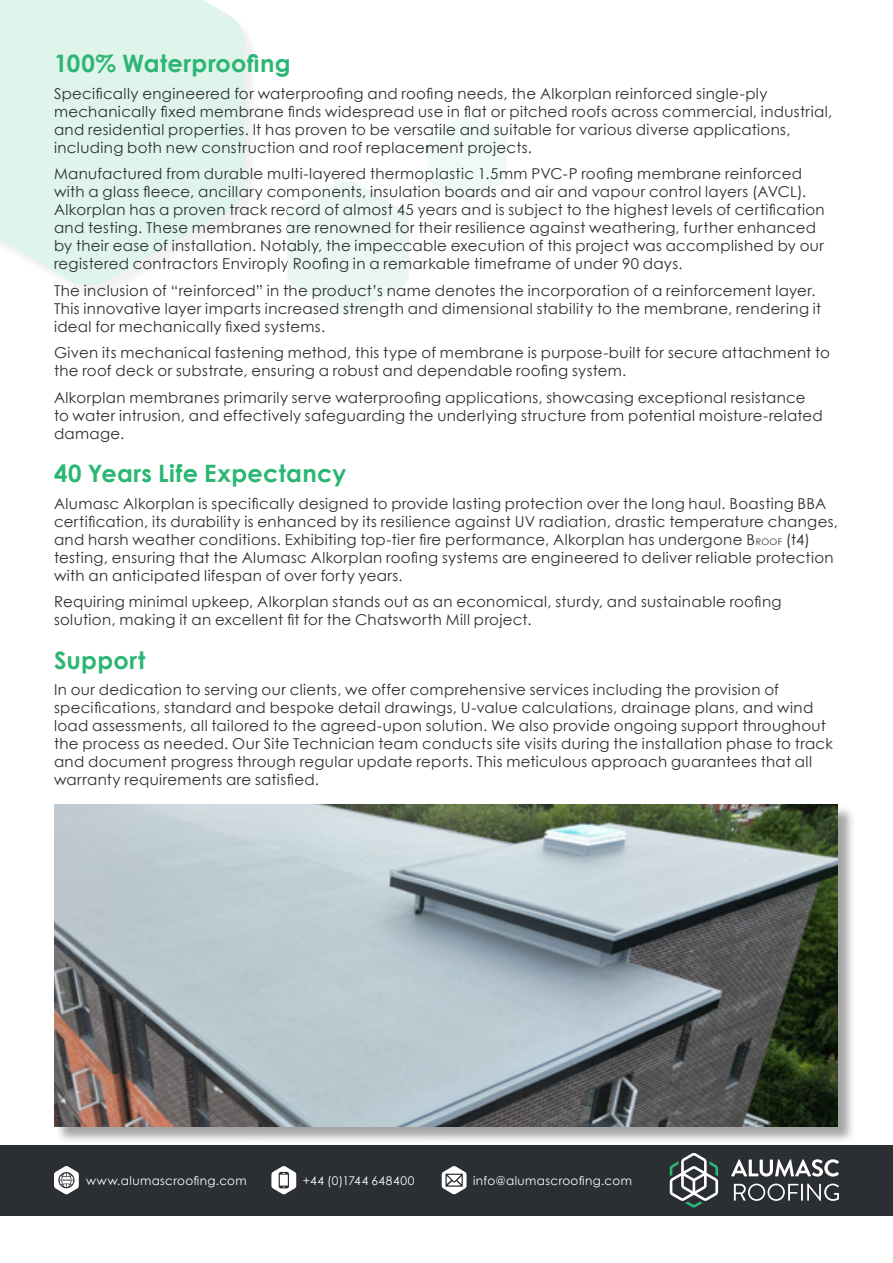
<style>
.page{position:relative;width:893px;height:1263px;background:#fff}
.page>*{position:absolute;margin:0;border:0;box-sizing:border-box;transform-origin:0 0}
.t1{font:700 24px "Century Gothic";letter-spacing:.01em;color:#2bb673}
.t2{font:15px/18px "Century Gothic";letter-spacing:.02em;color:#2b2e32}
.t3{font:12px "Century Gothic";letter-spacing:.03em;color:#fff}
.t4{font:12px "Century Gothic";letter-spacing:.055em;color:#fff}
.s1{font-size:9px}
</style>
<div class="page">
<div style="left:0;top:0;width:257px;height:299px;background:#000;opacity:.4"></div>
<svg style="left:0;top:0;width:245px;height:286px;background:#e2f4ec"></svg>
<div style="left:0;top:1145px;width:893px;height:70px;background:#2b2e32"></div>
<svg style="left:731px;top:1159px;width:108px;height:17px"></svg>
<svg style="left:734px;top:1183px;width:105px;height:18px"></svg>
<svg style="left:670px;top:1153px;width:48px;height:54px"></svg>
<svg style="left:287px;top:181px;width:122px;height:134px"></svg>
<svg style="left:428px;top:115px;width:78px;height:87px"></svg>
<svg style="left:54px;top:1166px;width:25px;height:28px"></svg>
<svg style="left:271px;top:1166px;width:25px;height:28px"></svg>
<svg style="left:442px;top:1166px;width:25px;height:28px"></svg>
<div style="left:55px;top:805px;width:800px;height:339px;background:#000;opacity:.36"></div>
<img style="left:54px;top:804px;width:784px;height:323px">
<h1 class="t1" style="left:54px;top:45px;width:238px">100% Waterproofing</h1>
<p class="t2" style="left:54px;top:84px;width:780px">Specifically engineered for waterproofing and roofing needs, the Alkorplan reinforced single-ply mechanically fixed membrane finds widespread use in flat or pitched roofs across commercial, industrial, and residential properties. It has proven to be versatile and suitable for various diverse applications, including both new construction and roof replacement projects.</p>
<p class="t2" style="left:54px;top:165px;width:772px">Manufactured from durable multi-layered thermoplastic 1.5mm PVC-P roofing membrane reinforced with a glass fleece, ancillary components, insulation boards and air and vapour control layers (AVCL).<br>Alkorplan has a proven track record of almost 45 years and is subject to the highest levels of certification and testing. These membranes are renowned for their resilience against weathering, further enhanced by their ease of installation. Notably, the impeccable execution of this project was accomplished by our registered contractors Enviroply Roofing in a remarkable timeframe of under 90 days.</p>
<p class="t2" style="left:54px;top:281px;width:769px">The inclusion of “reinforced” in the product’s name denotes the incorporation of a reinforcement layer.<br>This innovative layer imparts increased strength and dimensional stability to the membrane, rendering it ideal for mechanically fixed systems.</p>
<p class="t2" style="left:54px;top:344px;width:777px">Given its mechanical fastening method, this type of membrane is purpose-built for secure attachment to the roof deck or substrate, ensuring a robust and dependable roofing system.</p>
<p class="t2" style="left:54px;top:388px;width:770px">Alkorplan membranes primarily serve waterproofing applications, showcasing exceptional resistance to water intrusion, and effectively safeguarding the underlying structure from potential moisture-related damage.</p>
<h1 class="t1" style="left:54px;top:455px;width:294px">40 Years Life Expectancy</h1>
<p class="t2" style="left:54px;top:494px;width:785px">Alumasc Alkorplan is specifically designed to provide lasting protection over the long haul. Boasting BBA certification, its durability is enhanced by its resilience against UV radiation, drastic temperature changes, and harsh weather conditions. Exhibiting top-tier fire performance, Alkorplan has undergone B<span class="s1">ROOF</span> (t4) testing, ensuring that the Alumasc Alkorplan roofing systems are engineered to deliver reliable protection with an anticipated lifespan of over forty years.</p>
<p class="t2" style="left:54px;top:593px;width:729px">Requiring minimal upkeep, Alkorplan stands out as an economical, sturdy, and sustainable roofing solution, making it an excellent fit for the Chatsworth Mill project.</p>
<h1 class="t1" style="left:54px;top:642px;width:93px">Support</h1>
<p class="t2" style="left:54px;top:681px;width:780px">In our dedication to serving our clients, we offer comprehensive services including the provision of specifications, standard and bespoke detail drawings, U-value calculations, drainage plans, and wind load assessments, all tailored to the agreed-upon solution. We also provide ongoing support throughout the process as needed. Our Site Technician team conducts site visits during the installation phase to track and document progress through regular update reports. This meticulous approach guarantees that all warranty requirements are satisfied.</p>
<p class="t3" style="left:86px;top:1172px;width:162px">www.alumascroofing.com</p>
<p class="t4" style="left:303px;top:1172px;width:113px">+44 (0)1744 648400</p>
<p class="t3" style="left:473px;top:1172px;width:160px">info@alumascroofing.com</p>
</div>
